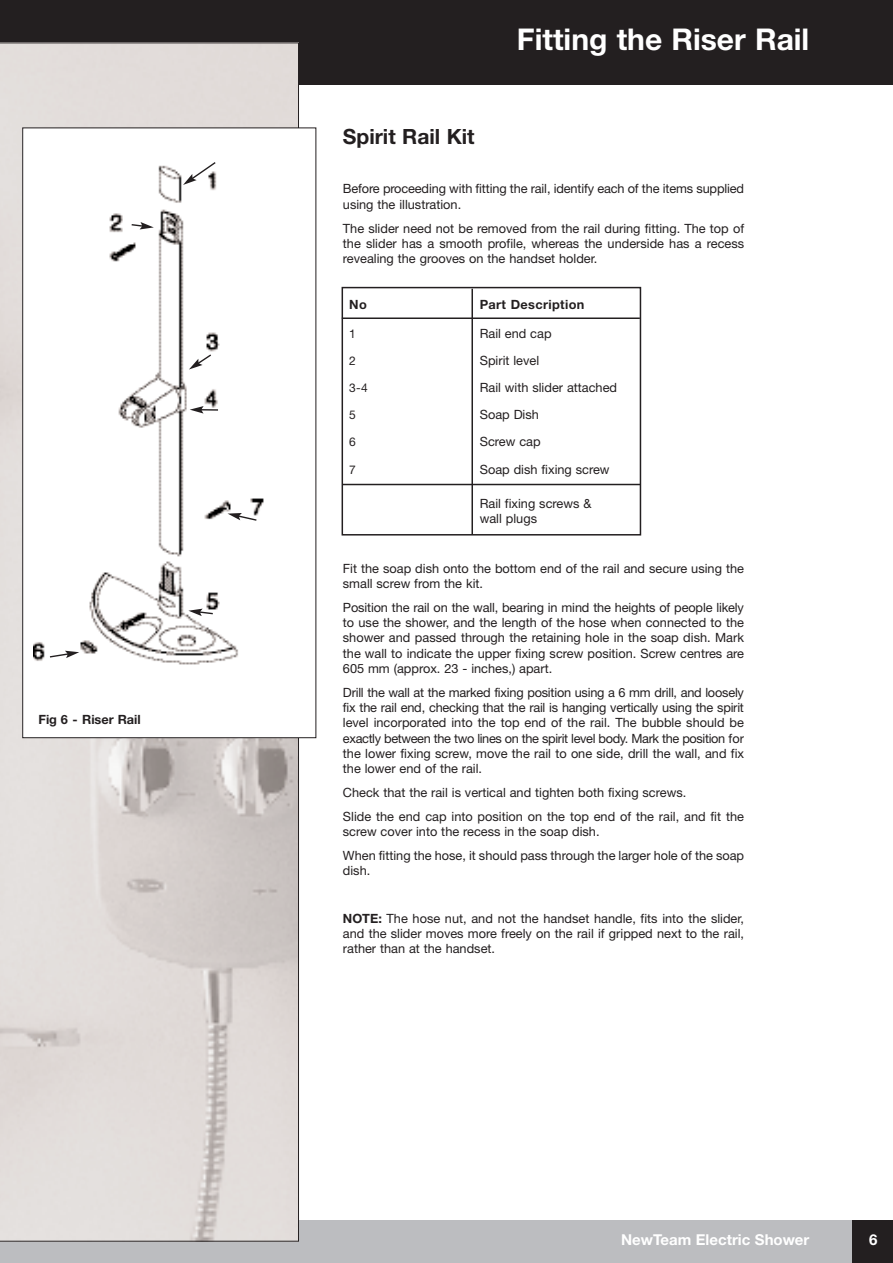
<style>
.page{position:relative;width:893px;height:1263px;background:#fff}
.page>*{position:absolute;margin:0;border:0;box-sizing:border-box;transform-origin:0 0}
.t1{font:700 30px "Helvetica Neue";color:#fff}
.t2{font:700 21px "Helvetica Neue";color:#231f20}
.t3{font:700 15px "Helvetica Neue";color:#fff}
.t4{font:12.75px/15.3px "Helvetica Neue";color:#231f20}
.t5{font:700 12.75px "Helvetica Neue";letter-spacing:.03em;color:#231f20}
.t6{font:700 12.75px "Helvetica Neue";color:#231f20}
.t7{font:12px "Helvetica Neue";color:#231f20}
.s1{font-weight:700}
</style>
<div class="page">
<div style="left:0;top:0;width:892px;height:85px;background:#231f20"></div>
<div style="left:0;top:1220px;width:851px;height:43px;background:#bcbdc0"></div>
<svg style="left:0;top:43px;width:299px;height:1199px"></svg>
<div style="left:851px;top:1220px;width:41px;height:43px;background:#231f20"></div>
<div style="left:23px;top:128px;width:293px;height:610px;background:#fff"></div>
<img style="left:109px;top:165px;width:108px;height:166px">
<img style="left:33px;top:331px;width:231px;height:334px">
<div style="left:22px;top:128px;width:294px;height:610px;border:1px solid #231f20"></div>
<svg style="left:48px;top:651px;width:31px;height:7px"></svg>
<svg style="left:183px;top:162px;width:34px;height:23px"></svg>
<svg style="left:189px;top:353px;width:24px;height:17px"></svg>
<svg style="left:227px;top:513px;width:31px;height:9px"></svg>
<svg style="left:188px;top:609px;width:26px;height:7px"></svg>
<svg style="left:130px;top:222px;width:24px;height:7px"></svg>
<svg style="left:190px;top:406px;width:29px;height:8px"></svg>
<div style="left:341px;top:287px;width:300px;height:249px;border:2px solid #231f20"></div>
<hr style="left:342px;top:318px;width:298px;height:1px;background:#231f20">
<hr style="left:471px;top:289px;width:2px;height:246px;background:#231f20">
<hr style="left:342px;top:484px;width:299px;height:1px;background:#231f20">
<p class="t6" style="left:38px;top:715px;width:104px">Fig 6 - Riser Rail</p>
<h1 class="t1" style="left:517px;top:29px;width:294px">Fitting the Riser Rail</h1>
<h2 class="t2" style="left:343px;top:129px;width:133px">Spirit Rail Kit</h2>
<p class="t4" style="left:343px;top:182px;width:403px">Before proceeding with fitting the rail, identify each of the items supplied using the illustration.</p>
<p class="t4" style="left:343px;top:222px;width:403px;text-align:justify">The slider need not be removed from the rail during fitting. The top of the slider has a smooth profile, whereas the underside has a recess revealing the grooves on the handset holder.</p>
<p class="t5" style="left:349px;top:300px;width:19px">No</p>
<p class="t5" style="left:480px;top:300px;width:106px">Part Description</p>
<p class="t7" style="left:349px;top:329px;width:8px">1</p>
<p class="t4" style="left:480px;top:327px;width:73px">Rail end cap</p>
<p class="t7" style="left:349px;top:356px;width:8px">2</p>
<p class="t4" style="left:480px;top:354px;width:61px">Spirit level</p>
<p class="t7" style="left:349px;top:383px;width:20px">3-4</p>
<p class="t4" style="left:480px;top:381px;width:139px">Rail with slider attached</p>
<p class="t7" style="left:349px;top:410px;width:8px">5</p>
<p class="t4" style="left:480px;top:408px;width:61px">Soap Dish</p>
<p class="t7" style="left:349px;top:437px;width:8px">6</p>
<p class="t4" style="left:480px;top:435px;width:62px">Screw cap</p>
<p class="t7" style="left:349px;top:466px;width:8px">7</p>
<p class="t4" style="left:480px;top:463px;width:131px">Soap dish fixing screw</p>
<p class="t4" style="left:480px;top:497px;width:113px">Rail fixing screws &amp; wall plugs</p>
<p class="t4" style="left:343px;top:562px;width:402px">Fit the soap dish onto the bottom end of the rail and secure using the small screw from the kit.</p>
<p class="t4" style="left:343px;top:601px;width:402px;text-align:justify">Position the rail on the wall, bearing in mind the heights of people likely to use the shower, and the length of the hose when connected to the shower and passed through the retaining hole in the soap dish. Mark the wall to indicate the upper fixing screw position. Screw centres are 605 mm (approx. 23 - inches,) apart.</p>
<p class="t4" style="left:343px;top:686px;width:402px;text-align:justify">Drill the wall at the marked fixing position using a 6 mm drill, and loosely fix the rail end, checking that the rail is hanging vertically using the spirit level incorporated into the top end of the rail. The bubble should be exactly between the two lines on the spirit level body. Mark the position for the lower fixing screw, move the rail to one side, drill the wall, and fix the lower end of the rail.</p>
<p class="t4" style="left:343px;top:782px;width:402px;line-height:23.9px">Check that the rail is vertical and tighten both fixing screws.<br>Slide the end cap into position on the top end of the rail, and fit the</p>
<p class="t4" style="left:343px;top:821px;width:402px;line-height:23.9px">screw cover into the recess in the soap dish.<br>When fitting the hose, it should pass through the larger hole of the soap</p>
<p class="t4" style="left:343px;top:864px;width:29px">dish.</p>
<p class="t4" style="left:343px;top:912px;width:402px;text-align:justify"><span class="s1">NOTE:</span> The hose nut, and not the handset handle, fits into the slider, and the slider moves more freely on the rail if gripped next to the rail, rather than at the handset.</p>
<p class="t3" style="left:621px;top:1235px;width:190px">NewTeam Electric Shower</p>
<p class="t3" style="left:869px;top:1235px;width:10px">6</p>
</div>
